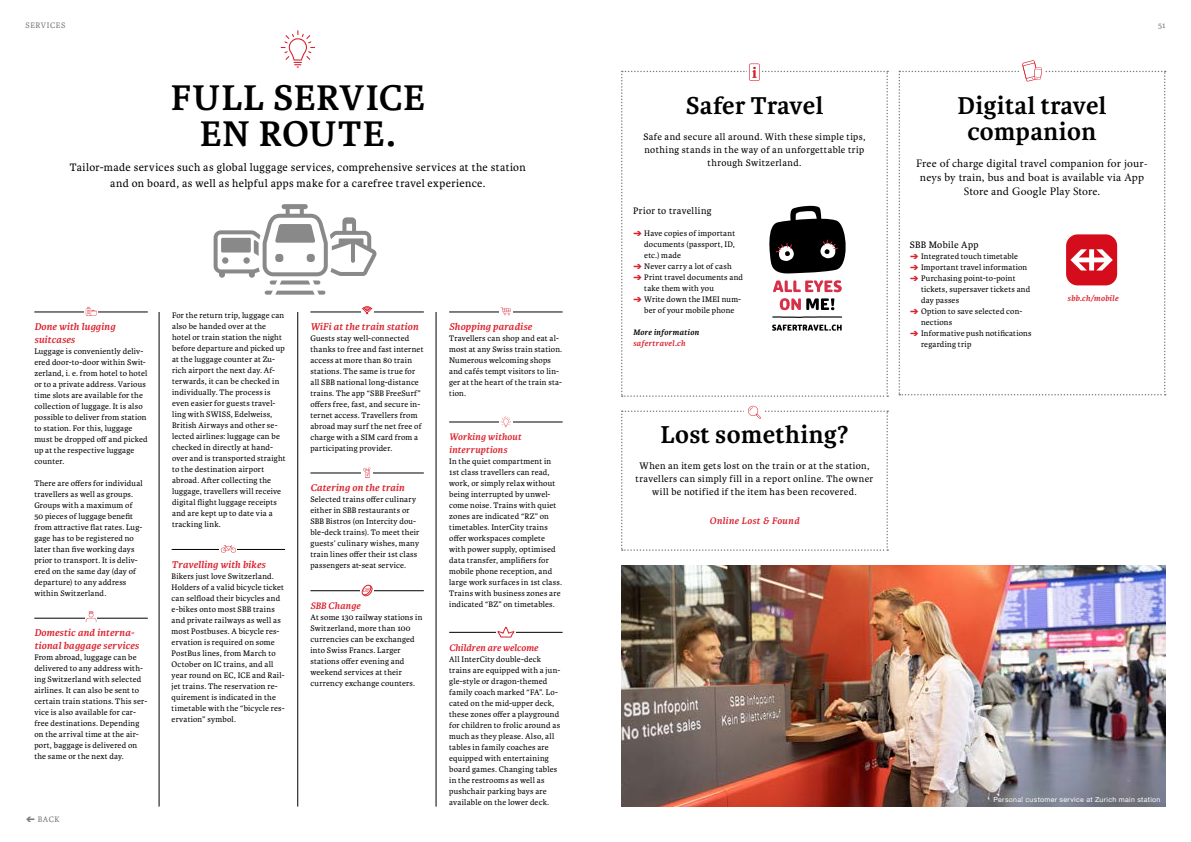
<style>
.page{position:relative;width:1191px;height:842px;background:#fff}
.page>*{position:absolute;margin:0;border:0;box-sizing:border-box;transform-origin:0 0}
.t1{font:700 38px/36px "Karmina";letter-spacing:.025em;color:#000;text-align:center}
.t2{font:700 26px/26px "Karmina";letter-spacing:.015em;color:#000;text-align:center}
.t3{font:11.5px/16px "Karmina";letter-spacing:.03em;color:#000;text-align:center}
.t4{font:11.5px/14px "Minion Pro";letter-spacing:.015em;color:#000;text-align:center}
.t5{font:italic 700 10.5px/13px "Karmina";letter-spacing:.01em;color:#da202c}
.t6{font:10px/13px "Karmina";letter-spacing:.035em;color:#000;text-align:center}
.t7{font:italic 700 10px/13px "Karmina";letter-spacing:.01em;color:#da202c}
.t8{font:italic 700 10px "Karmina";letter-spacing:.035em;color:#da202c}
.t9{font:8.5px/11px "Karmina";letter-spacing:.02em;color:#000}
.t10{font:italic 700 8.5px "Karmina";letter-spacing:.02em;color:#da202c}
.t11{font:italic 700 8.5px "Karmina";letter-spacing:.02em;color:#000}
.t12{font:8.5px "Karmina";letter-spacing:.08em;color:#7c7c7c}
.t13{font:7px "Helvetica Neue LT Pro";letter-spacing:.05em;color:#fff}
</style>
<div class="page">
<hr style="left:172px;top:549px;width:113px;height:1px;background:#000">
<div style="left:220px;top:543px;width:17px;height:12px;background:#fff"></div>
<svg style="left:221px;top:545px;width:15px;height:8px"></svg>
<hr style="left:310px;top:312px;width:114px;height:1px;background:#000">
<svg style="left:361px;top:306px;width:12px;height:9px"></svg>
<hr style="left:449px;top:312px;width:113px;height:1px;background:#000">
<svg style="left:499px;top:308px;width:14px;height:8px"></svg>
<svg style="left:500px;top:307px;width:10px;height:8px"></svg>
<hr style="left:310px;top:590px;width:114px;height:1px;background:#000">
<div style="left:360px;top:584px;width:14px;height:13px;background:#fff"></div>
<svg style="left:361px;top:584px;width:12px;height:13px"></svg>
<hr style="left:310px;top:473px;width:114px;height:1px;background:#000">
<div style="left:361px;top:466px;width:12px;height:13px;background:#fff"></div>
<svg style="left:363px;top:467px;width:8px;height:11px"></svg>
<hr style="left:449px;top:422px;width:113px;height:1px;background:#000">
<div style="left:499px;top:415px;width:14px;height:13px;background:#fff"></div>
<svg style="left:501px;top:416px;width:10px;height:12px"></svg>
<hr style="left:449px;top:632px;width:113px;height:1px;background:#000">
<svg style="left:496px;top:626px;width:20px;height:12px"></svg>
<svg style="left:497px;top:627px;width:17px;height:10px"></svg>
<svg style="left:281px;top:30px;width:34px;height:38px"></svg>
<hr style="left:34px;top:618px;width:114px;height:1px;background:#000">
<div style="left:85px;top:612px;width:12px;height:12px;background:#fff"></div>
<svg style="left:86px;top:612px;width:10px;height:10px"></svg>
<hr style="left:34px;top:312px;width:114px;height:1px;background:#000">
<svg style="left:84px;top:306px;width:14px;height:10px"></svg>
<svg style="left:86px;top:307px;width:11px;height:9px"></svg>
<hr style="left:159px;top:312px;width:1px;height:494px;background:#000">
<hr style="left:297px;top:312px;width:1px;height:494px;background:#000">
<hr style="left:436px;top:312px;width:1px;height:494px;background:#000">
<svg style="left:214px;top:204px;width:162px;height:91px"></svg>
<img style="left:621px;top:565px;width:544px;height:241px">
<svg style="left:621px;top:406px;width:267px;height:145px"></svg>
<svg style="left:621px;top:64px;width:267px;height:333px"></svg>
<svg style="left:898px;top:60px;width:267px;height:335px"></svg>
<p class="t12" style="left:26px;top:20px;width:41px">SERVICES</p>
<h1 class="t1" style="left:171px;top:81px;width:255px">FULL SERVICE<br>EN ROUTE.</h1>
<h3 class="t3" style="left:70px;top:160px;width:457px">Tailor-made services such as global luggage services, comprehensive services at the station and on board, as well as helpful apps make for a carefree travel experience.</h3>
<p class="t5" style="left:34px;top:320px;width:82px">Done with lugging suitcases</p>
<p class="t9" style="left:34px;top:346px;width:115px">Luggage is conveniently deliv&shy;ered door-to-door within Swit&shy;zerland, i. e. from hotel to hotel or to a private address. Various time slots are available for the collection of luggage. It is also possible to deliver from station to station. For this, luggage must be dropped off and picked up at the respective luggage counter.</p>
<p class="t9" style="left:34px;top:478px;width:110px">There are offers for individual travellers as well as groups.<br>Groups with a maximum of<br>50 pieces of luggage benefit from attractive flat rates. Lug&shy;gage has to be registered no later than five working days prior to transport. It is deliv&shy;ered on the same day (day of departure) to any address within Switzerland.</p>
<p class="t5" style="left:34px;top:627px;width:106px">Domestic and interna&shy;tional baggage services</p>
<p class="t9" style="left:34px;top:652px;width:114px">From abroad, luggage can be delivered to any address with&shy;ing Switzerland with selected airlines. It can also be sent to certain train stations. This ser&shy;vice is also available for car&shy;free destinations. Depending on the arrival time at the air&shy;port, baggage is delivered on the same or the next day.</p>
<p class="t12" style="left:38px;top:815px;width:23px">BACK</p>
<p class="t9" style="left:172px;top:310px;width:115px">For the return trip, luggage can also be handed over at the hotel or train station the night before departure and picked up at the luggage counter at Zu&shy;rich airport the next day. Af&shy;terwards, it can be checked in individually. The process is even easier for guests travel&shy;ling with SWISS, Edelweiss,<br>British Airways and other se&shy;lected airlines: luggage can be checked in directly at hand&shy;over and is transported straight to the destination airport abroad. After collecting the luggage, travellers will receive digital flight luggage receipts and are kept up to date via a tracking link.</p>
<p class="t5" style="left:172px;top:558px;width:95px">Travelling with bikes</p>
<p class="t9" style="left:172px;top:571px;width:114px">Bikers just love Switzerland.<br>Holders of a valid bicycle ticket can selfload their bicycles and e-bikes onto most SBB trains and private railways as well as most Postbuses. A bicycle res&shy;ervation is required on some<br>PostBus lines, from March to<br>October on IC trains, and all year round on EC, ICE and Rail&shy;jet trains. The reservation re&shy;quirement is indicated in the timetable with the “bicycle res&shy;ervation” symbol.</p>
<p class="t5" style="left:310px;top:320px;width:110px">WiFi at the train station</p>
<p class="t9" style="left:310px;top:333px;width:115px">Guests stay well-connected thanks to free and fast internet access at more than 80 train stations. The same is true for all SBB national long-distance trains. The app “SBB FreeSurf” offers free, fast, and secure in&shy;ternet access. Travellers from abroad may surf the net free of charge with a SIM card from a participating provider.</p>
<p class="t5" style="left:310px;top:481px;width:96px">Catering on the train</p>
<p class="t9" style="left:310px;top:494px;width:110px">Selected trains offer culinary either in SBB restaurants or<br>SBB Bistros (on Intercity dou&shy;ble-deck trains). To meet their guests’ culinary wishes, many train lines offer their 1st class passengers at-seat service.</p>
<p class="t7" style="left:310px;top:599px;width:52px">SBB Change</p>
<p class="t9" style="left:310px;top:612px;width:113px">At some 130 railway stations in<br>Switzerland, more than 100 currencies can be exchanged into Swiss Francs. Larger stations offer evening and weekend services at their currency exchange counters.</p>
<p class="t5" style="left:449px;top:320px;width:85px">Shopping paradise</p>
<p class="t9" style="left:449px;top:333px;width:114px">Travellers can shop and eat al&shy;most at any Swiss train station.<br>Numerous welcoming shops and cafés tempt visitors to lin&shy;ger at the heart of the train sta&shy;tion.</p>
<p class="t7" style="left:449px;top:431px;width:74px">Working without interruptions</p>
<p class="t9" style="left:449px;top:456px;width:114px">In the quiet compartment in<br>1st class travellers can read, work, or simply relax without being interrupted by unwel&shy;come noise. Trains with quiet zones are indicated “RZ” on timetables. InterCity trains offer workspaces complete with power supply, optimised data transfer, amplifiers for mobile phone reception, and large work surfaces in 1st class.<br>Trains with business zones are indicated “BZ” on timetables.</p>
<p class="t7" style="left:449px;top:641px;width:91px">Children are welcome</p>
<p class="t9" style="left:449px;top:653px;width:113px">All InterCity double-deck trains are equipped with a jun&shy;gle-style or dragon-themed family coach marked “FA”. Lo&shy;cated on the mid-upper deck, these zones offer a playground for children to frolic around as much as they please. Also, all tables in family coaches are equipped with entertaining board games. Changing tables in the restrooms as well as pushchair parking bays are available on the lower deck.</p>
<h2 class="t2" style="left:685px;top:93px;width:139px">Safer Travel</h2>
<p class="t6" style="left:643px;top:130px;width:224px">Safe and secure all around. With these simple tips, nothing stands in the way of an unforgettable trip through Switzerland.</p>
<p class="t6" style="left:633px;top:205px;width:80px">Prior to travelling</p>
<p class="t9" style="left:644px;top:228px;width:100px">Have copies of important documents (passport, ID, etc.) made<br>Never carry a lot of cash<br>Print travel documents and take them with you<br>Write down the IMEI num&shy;ber of your mobile phone</p>
<p class="t11" style="left:633px;top:327px;width:67px">More information</p>
<p class="t10" style="left:633px;top:338px;width:54px">safertravel.ch</p>
<h2 class="t2" style="left:660px;top:422px;width:190px">Lost something?</h2>
<p class="t6" style="left:635px;top:459px;width:239px">When an item gets lost on the train or at the station, travellers can simply fill in a report online. The owner will be notified if the item has been recovered.</p>
<p class="t8" style="left:709px;top:515px;width:91px">Online Lost &amp; Found</p>
<p class="t12" style="left:1158px;top:20px;width:9px">51</p>
<h2 class="t2" style="left:957px;top:93px;width:150px">Digital travel companion</h2>
<h3 class="t4" style="left:916px;top:156px;width:233px">Free of charge digital travel companion for jour&shy;neys by train, bus and boat is available via App<br>Store and Google Play Store.</h3>
<p class="t6" style="left:910px;top:238px;width:70px">SBB Mobile App</p>
<p class="t9" style="left:921px;top:251px;width:112px">Integrated touch timetable<br>Important travel information<br>Purchasing point-to-point tickets, supersaver tickets and day passes<br>Option to save selected con&shy;nections<br>Informative push notifications regarding trip</p>
<p class="t10" style="left:1067px;top:293px;width:53px">sbb.ch/mobile</p>
<p class="t13" style="left:993px;top:795px;width:169px">Personal customer service at Zurich main station</p>
</div>
